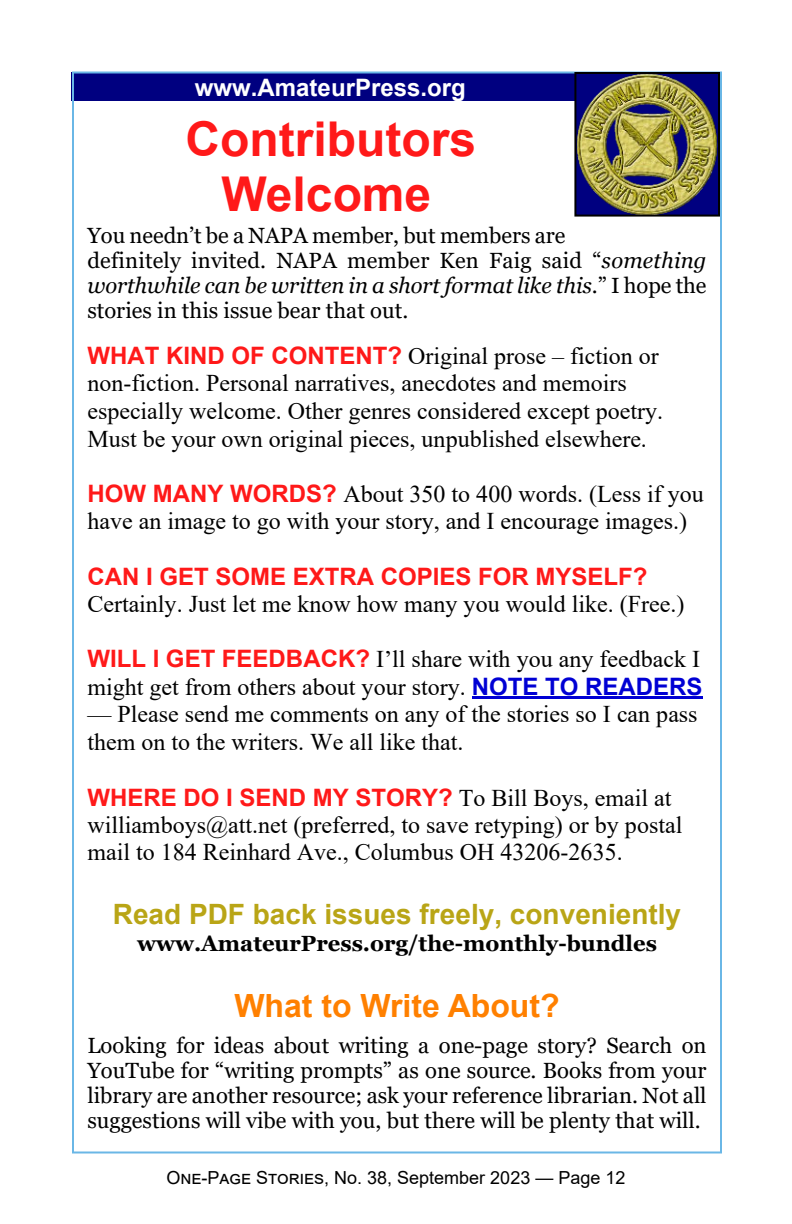
<style>
.page{position:relative;width:792px;height:1224px;background:#fff}
.page>*{position:absolute;margin:0;border:0;box-sizing:border-box;transform-origin:0 0}
.t1{font:700 48px/55px "Arial";color:#ff1919;text-align:center}
.t2{font:700 32px "Arial";color:#ff8000}
.t3{font:700 28px "Arial";color:#b9a516}
.t4{font:24px/27.4px "Times New Roman";color:#000}
.t5{font:700 24px "Arial";color:#ff1919}
.t6{font:700 24px "Arial";color:#fff}
.t7{font:22px/25px "Georgia";color:#000}
.t8{font:700 22px "Georgia";color:#000}
.t9{font:18px "Arial";color:#000}
.s1{font-style:italic}
.s2{font-family:"Arial";font-weight:700;color:#ff1919}
.s3{font-family:"Arial";font-weight:700;color:#0000d4}
.s4{font-family:"Times New Roman";font-weight:400;color:#000}
</style>
<div class="page">
<div style="left:71px;top:72px;width:519px;height:29px;background:#000080"></div>
<hr style="left:472px;top:696px;width:231px;height:3px;background:#0000d4">
<img style="left:574px;top:72px;width:146px;height:145px">
<p class="t6" style="left:195px;top:71px;width:272px">www.AmateurPress.org</p>
<h1 class="t1" style="left:186px;top:112px;width:292px">Contributors<br>Welcome</h1>
<p class="t7" style="left:87px;top:223px;width:621px">You needn’t be a NAPA member, but members are<br>definitely invited. NAPA member Ken Faig said “<span class="s1">something worthwhile can be written in a short format like this</span>.” I hope the stories in this issue bear that out.</p>
<p class="t4" style="left:87px;top:342px;width:577px"><span class="s2">WHAT KIND OF CONTENT?</span> Original prose – fiction or non-fiction. Personal narratives, anecdotes and memoirs especially welcome. Other genres considered except poetry.<br>Must be your own original pieces, unpublished elsewhere.</p>
<p class="t4" style="left:87px;top:479px;width:618px"><span class="s2">HOW MANY WORDS?</span> About 350 to 400 words. (Less if you have an image to go with your story, and I encourage images.)</p>
<p class="t5" style="left:87px;top:559px;width:561px">CAN I GET SOME EXTRA COPIES FOR MYSELF?</p>
<p class="t4" style="left:87px;top:590px;width:599px">Certainly. Just let me know how many you would like. (Free.)</p>
<p class="t4" style="left:87px;top:645px;width:617px"><span class="s2">WILL I GET FEEDBACK?</span> I’ll share with you any feedback I might get from others about your story. <span class="s3">NOTE TO READERS</span></p>
<p class="t4" style="left:87px;top:700px;width:612px">— Please send me comments on any of the stories so I can pass them on to the writers. We all like that.</p>
<p class="t5" style="left:87px;top:780px;width:586px">WHERE DO I SEND MY STORY? <span class="s4">To Bill Boys, email at</span></p>
<p class="t4" style="left:87px;top:810px;width:596px">williamboys@att.net (preferred, to save retyping) or by postal mail to 184 Reinhard Ave., Columbus OH 43206-2635.</p>
<p class="t3" style="left:113px;top:894px;width:570px">Read PDF back issues freely, conveniently</p>
<p class="t8" style="left:137px;top:929px;width:521px">www.AmateurPress.org/the-monthly-bundles</p>
<h2 class="t2" style="left:234px;top:983px;width:327px">What to Write About?</h2>
<p class="t7" style="left:87px;top:1033px;width:621px;text-align:justify">Looking for ideas about writing a one-page story? Search on YouTube for “writing prompts” as one source. Books from your library are another resource; ask your reference librarian. Not all suggestions will vibe with you, but there will be plenty that will.</p>
<p class="t9" style="left:166px;top:1165px;width:461px">One-Page Stories, No. 38, September 2023 — Page 12</p>
</div>
